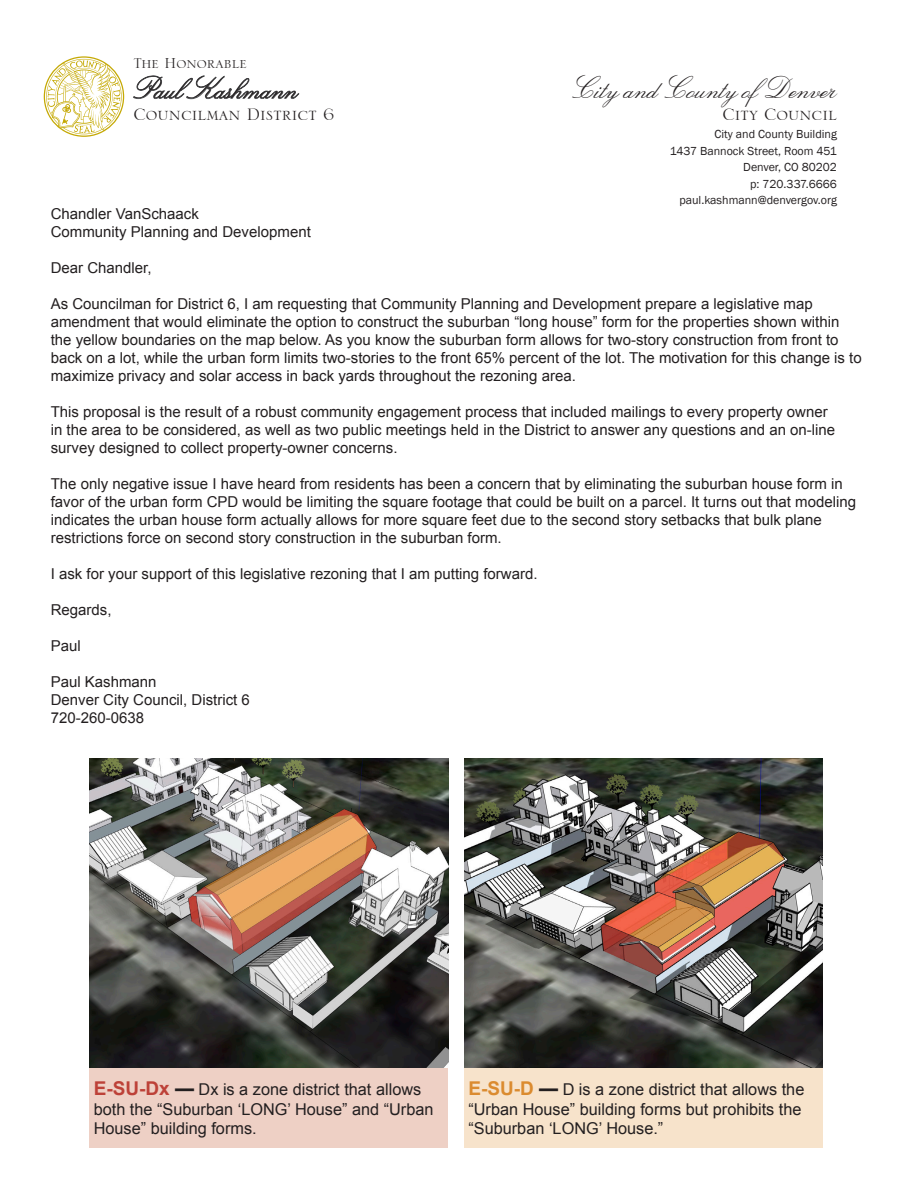
<style>
.page{position:relative;width:918px;height:1188px;background:#fff}
.page>*{position:absolute;margin:0;border:0;box-sizing:border-box;transform-origin:0 0}
.Body_Copy{font:31.5px "Lucia BT";color:#231f20}
.Body_Copy-2{font:21.75px "Serlio LH";color:#231f20}
.Body_Copy-3{font:18.75px "Serlio LH";color:#231f20}
.t1{font:16.35px/19.5px "Arial";color:#231f20}
.t2{font:15px/18px "Arial";color:#231f20}
.Body_Copy-4{font:12px "Franklin Gothic";color:#231f20}
.s1{font-weight:700;font-size:19.05px;color:#bd4138}
.s2{font-weight:700;font-size:19.05px}
.s3{font-weight:700;font-size:19.05px;color:#db8b2f}
</style>
<div class="page">
<svg style="left:44px;top:56px;width:80px;height:81px"></svg>
<svg style="left:133px;top:75px;width:166px;height:24px"></svg>
<img style="left:90px;top:758px;width:358px;height:310px">
<img style="left:464px;top:758px;width:359px;height:310px">
<div style="left:90px;top:1068px;width:358px;height:80px;background:#eed0c5"></div>
<div style="left:464px;top:1068px;width:359px;height:80px;background:#f7e3cb"></div>
<p class="Body_Copy-3" style="left:134px;top:53px;width:115px">The Honorable</p>
<p class="Body_Copy" style="left:134px;top:70px;width:166px">Paul Kashmann</p>
<p class="Body_Copy-2" style="left:134px;top:103px;width:202px">Councilman District 6</p>
<p class="Body_Copy" style="left:571px;top:70px;width:268px">City and County ofDenver</p>
<p class="Body_Copy-2" style="left:722px;top:103px;width:116px">City Council</p>
<p class="Body_Copy-4" style="left:715px;top:127px;width:124px">City and County Building</p>
<p class="Body_Copy-4" style="left:670px;top:143px;width:169px">1437 Bannock Street, Room 451</p>
<p class="Body_Copy-4" style="left:743px;top:160px;width:95px">Denver, CO 80202</p>
<p class="Body_Copy-4" style="left:750px;top:176px;width:88px">p: 720.337.6666</p>
<p class="Body_Copy-4" style="left:679px;top:193px;width:159px">paul.kashmann@denvergov.org</p>
<p class="t2" style="left:51px;top:204px;width:150px">Chandler VanSchaack</p>
<p class="t2" style="left:51px;top:222px;width:262px">Community Planning and Development</p>
<p class="t2" style="left:51px;top:258px;width:102px">Dear Chandler,</p>
<p class="t2" style="left:51px;top:294px;width:812px">As Councilman for District 6, I am requesting that Community Planning and Development prepare a legislative map amendment that would eliminate the option to construct the suburban “long house” form for the properties shown within the yellow boundaries on the map below. As you know the suburban form allows for two-story construction from front to back on a lot, while the urban form limits two-stories to the front 65% percent of the lot. The motivation for this change is to maximize privacy and solar access in back yards throughout the rezoning area.</p>
<p class="t2" style="left:51px;top:402px;width:786px">This proposal is the result of a robust community engagement process that included mailings to every property owner in the area to be considered, as well as two public meetings held in the District to answer any questions and an on-line survey designed to collect property-owner concerns.</p>
<p class="t2" style="left:51px;top:474px;width:807px">The only negative issue I have heard from residents has been a concern that by eliminating the suburban house form in favor of the urban form CPD would be limiting the square footage that could be built on a parcel. It turns out that modeling indicates the urban house form actually allows for more square feet due to the second story setbacks that bulk plane restrictions force on second story construction in the suburban form.</p>
<p class="t2" style="left:51px;top:564px;width:488px">I ask for your support of this legislative rezoning that I am putting forward.</p>
<p class="t2" style="left:51px;top:600px;width:62px">Regards,</p>
<p class="t2" style="left:51px;top:636px;width:32px">Paul</p>
<p class="t2" style="left:51px;top:672px;width:107px">Paul Kashmann</p>
<p class="t2" style="left:51px;top:690px;width:201px">Denver City Council, District 6</p>
<p class="t2" style="left:51px;top:708px;width:95px">720-260-0638</p>
<p class="t1" style="left:94px;top:1080px;width:341px"><span class="s1">E-SU-Dx</span> <span class="s2">—</span> Dx is a zone district that allows both the “Suburban ‘LONG’ House” and “Urban<br>House” building forms.</p>
<p class="t1" style="left:468px;top:1080px;width:338px"><span class="s3">E-SU-D</span> <span class="s2">—</span> D is a zone district that allows the “Urban House” building forms but prohibits the “Suburban ‘LONG’ House.”</p>
</div>
